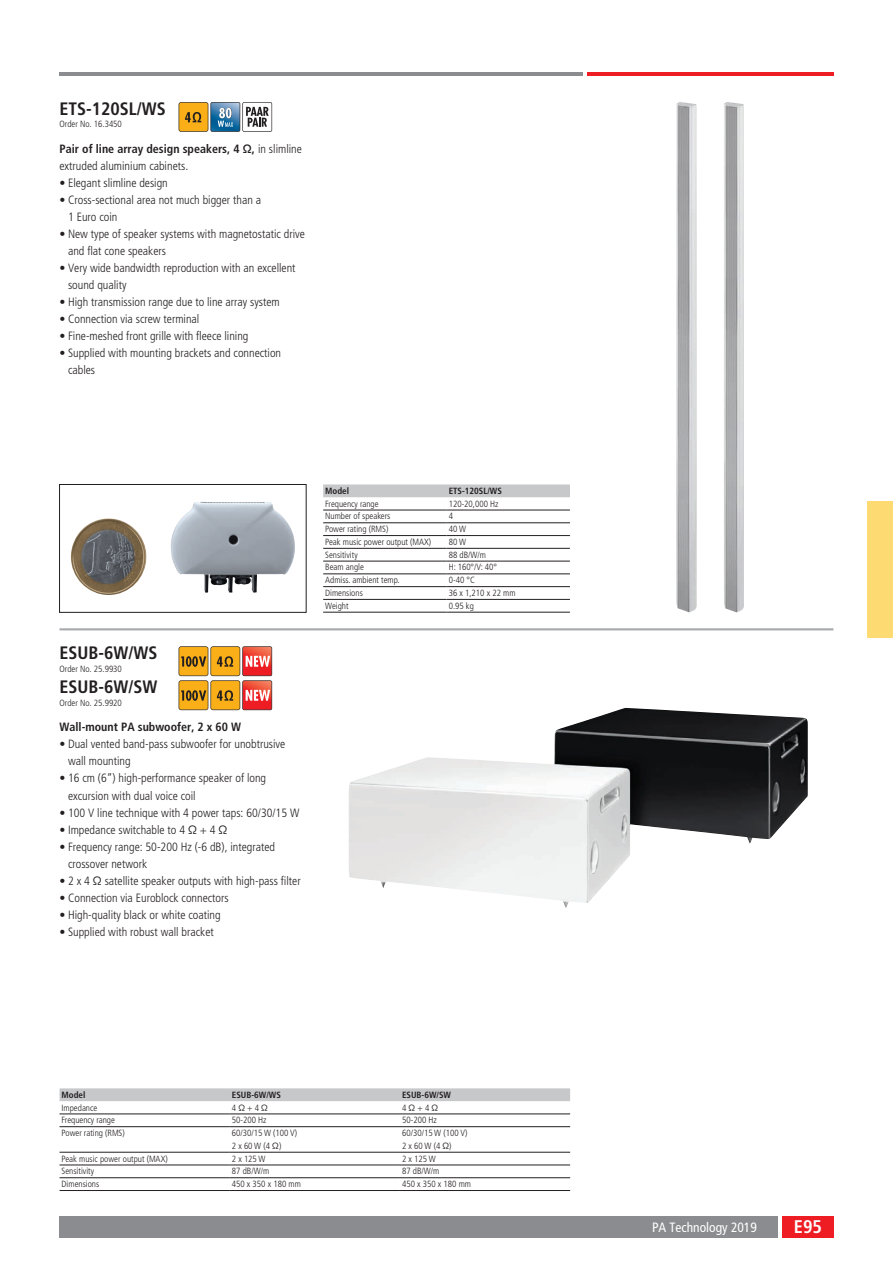
<style>
.page{position:relative;width:893px;height:1263px;background:#fff}
.page>*{position:absolute;margin:0;border:0;box-sizing:border-box;transform-origin:0 0}
.t1{font:700 condensed 18.3px "Frutiger LT Pro";color:#fff}
.Artikelnummer{font:700 condensed 18px "Frutiger LT Pro";color:#231f20}
.t2{font:condensed 13.5px "Frutiger LT Pro";color:#fff}
.Body{font:300 condensed 12px/17px "Frutiger LT Pro";color:#231f20}
.Body-2{font:700 condensed 12px "Frutiger LT Pro";color:#231f20}
.T_Body{font:300 condensed 9px/12.8px "Frutiger LT Pro";color:#231f20}
.Bestellnummer{font:300 condensed 9px "Frutiger LT Pro";color:#231f20}
.T_Head{font:700 condensed 9px "Frutiger LT Pro";color:#231f20}
.s1{font-weight:700}
</style>
<div class="page">
<hr style="left:587px;top:72px;width:246px;height:3px;background:#ee1d23">
<div style="left:782px;top:1216px;width:51px;height:21px;background:#ee1d23"></div>
<div style="left:60px;top:1216px;width:718px;height:21px;background:#8a8c8f"></div>
<hr style="left:60px;top:72px;width:523px;height:3px;background:#8a8c8f">
<div style="left:867px;top:502px;width:26px;height:136px;background:#feda73"></div>
<img style="left:676px;top:102px;width:68px;height:510px">
<img style="left:349px;top:708px;width:459px;height:200px">
<svg style="left:179px;top:102px;width:93px;height:30px"></svg>
<img style="left:71px;top:502px;width:224px;height:93px">
<div style="left:59px;top:484px;width:247px;height:128px;border:1px solid #231f20"></div>
<svg style="left:179px;top:646px;width:93px;height:64px;background:#da8e45"></svg>
<hr style="left:60px;top:628px;width:773px;height:2px;background:#a8a9ad">
<svg style="left:323px;top:484px;width:247px;height:13px;background:#c9cacb"></svg>
<hr style="left:323px;top:510px;width:124px;height:1px;background:#231f20">
<hr style="left:447px;top:510px;width:123px;height:1px;background:#231f20">
<hr style="left:323px;top:522px;width:124px;height:1px;background:#231f20">
<hr style="left:447px;top:522px;width:123px;height:1px;background:#231f20">
<hr style="left:323px;top:535px;width:124px;height:1px;background:#231f20">
<hr style="left:447px;top:535px;width:123px;height:1px;background:#231f20">
<hr style="left:323px;top:548px;width:124px;height:1px;background:#231f20">
<hr style="left:447px;top:548px;width:123px;height:1px;background:#231f20">
<hr style="left:323px;top:561px;width:124px;height:1px;background:#231f20">
<hr style="left:447px;top:561px;width:123px;height:1px;background:#231f20">
<hr style="left:323px;top:574px;width:124px;height:1px;background:#231f20">
<hr style="left:447px;top:574px;width:123px;height:1px;background:#231f20">
<hr style="left:323px;top:586px;width:124px;height:1px;background:#231f20">
<hr style="left:447px;top:586px;width:123px;height:1px;background:#231f20">
<hr style="left:323px;top:599px;width:124px;height:1px;background:#231f20">
<hr style="left:323px;top:612px;width:124px;height:1px;background:#231f20">
<hr style="left:447px;top:599px;width:123px;height:1px;background:#231f20">
<hr style="left:447px;top:612px;width:123px;height:1px;background:#231f20">
<svg style="left:60px;top:1088px;width:510px;height:13px;background:#c8c9cb"></svg>
<hr style="left:60px;top:1114px;width:170px;height:1px;background:#231f20">
<hr style="left:230px;top:1114px;width:170px;height:1px;background:#231f20">
<hr style="left:400px;top:1114px;width:170px;height:1px;background:#231f20">
<hr style="left:60px;top:1126px;width:170px;height:1px;background:#231f20">
<hr style="left:230px;top:1126px;width:170px;height:1px;background:#231f20">
<hr style="left:400px;top:1126px;width:170px;height:1px;background:#231f20">
<hr style="left:60px;top:1152px;width:170px;height:1px;background:#231f20">
<hr style="left:230px;top:1152px;width:170px;height:1px;background:#231f20">
<hr style="left:400px;top:1152px;width:170px;height:1px;background:#231f20">
<hr style="left:60px;top:1165px;width:170px;height:1px;background:#231f20">
<hr style="left:230px;top:1165px;width:170px;height:1px;background:#231f20">
<hr style="left:400px;top:1165px;width:170px;height:1px;background:#231f20">
<hr style="left:60px;top:1177px;width:170px;height:1px;background:#231f20">
<hr style="left:60px;top:1190px;width:170px;height:1px;background:#231f20">
<hr style="left:230px;top:1177px;width:170px;height:1px;background:#231f20">
<hr style="left:230px;top:1190px;width:170px;height:1px;background:#231f20">
<hr style="left:400px;top:1177px;width:170px;height:1px;background:#231f20">
<hr style="left:400px;top:1190px;width:170px;height:1px;background:#231f20">
<p class="Artikelnummer" style="left:60px;top:98px;width:108px">ETS-120SL/WS</p>
<p class="Bestellnummer" style="left:60px;top:119px;width:64px">Order No. 16.3450</p>
<p class="Body" style="left:60px;top:141px;width:244px"><span class="s1">Pair of line array design speakers, 4 Ω,</span> in slimline extruded aluminium cabinets.</p>
<p class="Body" style="left:60px;top:175px;width:110px">• Elegant slimline design</p>
<p class="Body" style="left:68px;top:192px;width:195px;text-indent:-9px">• Cross-sectional area not much bigger than a<br>1 Euro coin</p>
<p class="Body" style="left:68px;top:226px;width:238px;text-indent:-9px">• New type of speaker systems with magnetostatic drive and flat cone speakers</p>
<p class="Body" style="left:68px;top:260px;width:229px;text-indent:-9px">• Very wide bandwidth reproduction with an excellent sound quality</p>
<p class="Body" style="left:60px;top:294px;width:222px">• High transmission range due to line array system</p>
<p class="Body" style="left:60px;top:311px;width:141px">• Connection via screw terminal</p>
<p class="Body" style="left:60px;top:328px;width:190px">• Fine-meshed front grille with fleece lining</p>
<p class="Body" style="left:68px;top:345px;width:215px;text-indent:-9px">• Supplied with mounting brackets and connection cables</p>
<p class="Artikelnummer" style="left:60px;top:642px;width:100px">ESUB-6W/WS</p>
<p class="Bestellnummer" style="left:60px;top:663px;width:64px">Order No. 25.9930</p>
<p class="Artikelnummer" style="left:60px;top:676px;width:100px">ESUB-6W/SW</p>
<p class="Bestellnummer" style="left:60px;top:697px;width:64px">Order No. 25.9920</p>
<p class="Body-2" style="left:60px;top:720px;width:183px">Wall-mount PA subwoofer, 2 x 60 W</p>
<p class="Body" style="left:68px;top:736px;width:219px;text-indent:-9px">• Dual vented band-pass subwoofer for unobtrusive wall mounting</p>
<p class="Body" style="left:68px;top:770px;width:200px;text-indent:-9px">• 16 cm (6“) high-performance speaker of long excursion with dual voice coil</p>
<p class="Body" style="left:60px;top:804px;width:241px">• 100 V line technique with 4 power taps: 60/30/15 W</p>
<p class="Body" style="left:60px;top:821px;width:170px">• Impedance switchable to 4 Ω + 4 Ω</p>
<p class="Body" style="left:68px;top:838px;width:209px;text-indent:-9px">• Frequency range: 50-200 Hz (-6 dB), integrated crossover network</p>
<p class="Body" style="left:60px;top:872px;width:243px">• 2 x 4 Ω satellite speaker outputs with high-pass filter</p>
<p class="Body" style="left:60px;top:889px;width:171px">• Connection via Euroblock connectors</p>
<p class="Body" style="left:60px;top:906px;width:163px">• High-quality black or white coating</p>
<p class="Body" style="left:60px;top:923px;width:156px">• Supplied with robust wall bracket</p>
<p class="T_Head" style="left:325px;top:485px;width:25px">Model</p>
<p class="T_Head" style="left:449px;top:485px;width:55px">ETS-120SL/WS</p>
<p class="T_Body" style="left:325px;top:497px;width:55px">Frequency range</p>
<p class="T_Body" style="left:449px;top:497px;width:51px">120‑20,000 Hz</p>
<p class="T_Body" style="left:325px;top:510px;width:67px">Number of speakers</p>
<p class="T_Body" style="left:449px;top:510px;width:6px">4</p>
<p class="T_Body" style="left:325px;top:523px;width:65px">Power rating (RMS)</p>
<p class="T_Body" style="left:449px;top:523px;width:19px">40 W</p>
<p class="T_Body" style="left:325px;top:535px;width:108px">Peak music power output (MAX)</p>
<p class="T_Body" style="left:449px;top:535px;width:19px">80 W</p>
<p class="T_Body" style="left:325px;top:548px;width:34px">Sensitivity</p>
<p class="T_Body" style="left:449px;top:548px;width:39px">88 dB/W/m</p>
<p class="T_Body" style="left:325px;top:561px;width:40px">Beam angle</p>
<p class="T_Body" style="left:449px;top:561px;width:50px">H: 160°/V: 40°</p>
<p class="T_Body" style="left:325px;top:574px;width:76px">Admiss. ambient temp.</p>
<p class="T_Body" style="left:449px;top:574px;width:28px">0-40 °C</p>
<p class="T_Body" style="left:325px;top:587px;width:39px">Dimensions</p>
<p class="T_Body" style="left:449px;top:587px;width:68px">36 x 1,210 x 22 mm</p>
<p class="T_Body" style="left:325px;top:599px;width:25px">Weight</p>
<p class="T_Body" style="left:449px;top:599px;width:27px">0.95 kg</p>
<p class="T_Head" style="left:62px;top:1089px;width:25px">Model</p>
<p class="T_Head" style="left:232px;top:1089px;width:51px">ESUB-6W/WS</p>
<p class="T_Head" style="left:402px;top:1089px;width:51px">ESUB-6W/SW</p>
<p class="T_Body" style="left:62px;top:1101px;width:37px">Impedance</p>
<p class="T_Body" style="left:232px;top:1101px;width:38px">4 Ω + 4 Ω</p>
<p class="T_Body" style="left:402px;top:1101px;width:38px">4 Ω + 4 Ω</p>
<p class="T_Body" style="left:62px;top:1114px;width:55px">Frequency range</p>
<p class="T_Body" style="left:232px;top:1114px;width:36px">50‑200 Hz</p>
<p class="T_Body" style="left:402px;top:1114px;width:36px">50‑200 Hz</p>
<p class="T_Body" style="left:62px;top:1127px;width:65px">Power rating (RMS)</p>
<p class="T_Body" style="left:232px;top:1127px;width:67px">60/30/15 W (100 V)<br>2 x 60 W (4 Ω)</p>
<p class="T_Body" style="left:402px;top:1127px;width:67px">60/30/15 W (100 V)<br>2 x 60 W (4 Ω)</p>
<p class="T_Body" style="left:62px;top:1152px;width:108px">Peak music power output (MAX)</p>
<p class="T_Body" style="left:232px;top:1152px;width:35px">2 x 125 W</p>
<p class="T_Body" style="left:402px;top:1152px;width:35px">2 x 125 W</p>
<p class="T_Body" style="left:62px;top:1165px;width:34px">Sensitivity</p>
<p class="T_Body" style="left:232px;top:1165px;width:39px">87 dB/W/m</p>
<p class="T_Body" style="left:402px;top:1165px;width:39px">87 dB/W/m</p>
<p class="T_Body" style="left:62px;top:1178px;width:39px">Dimensions</p>
<p class="T_Body" style="left:232px;top:1178px;width:71px">450 x 350 x 180 mm</p>
<p class="T_Body" style="left:402px;top:1178px;width:71px">450 x 350 x 180 mm</p>
<p class="t2" style="left:652px;top:1219px;width:106px">PA Technology 2019</p>
<h1 class="t1" style="left:794px;top:1216px;width:30px">E95</h1>
</div>
